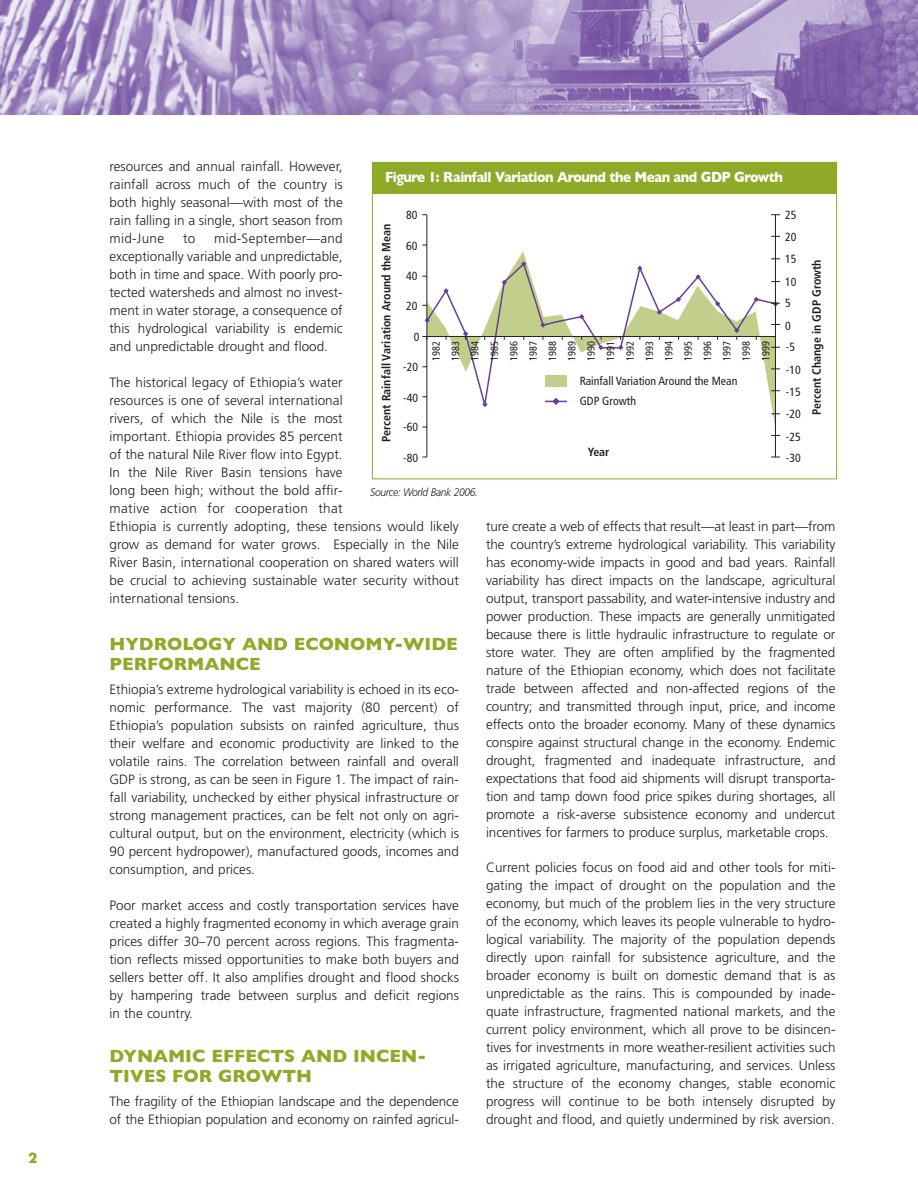
<style>
.page{position:relative;width:918px;height:1188px;background:#fff}
.page>*{position:absolute;margin:0;border:0;box-sizing:border-box;transform-origin:0 0}
.t1{font:700 18px/19.5px "Gill Sans";color:#8faa28}
.t2{font:700 15px "Gill Sans";letter-spacing:-.035em;color:#fff;scale:.89 1}
.t3{font:300 13.5px/18px "Frutiger";letter-spacing:.005em;color:#231f20;text-align:justify}
.t4{font:700 13.5px "Futura";color:#8faa28}
.t5{font:700 condensed 12px "Frutiger";color:#231f20}
.t6{font:condensed 11.85px "Frutiger";color:#231f20}
.t7{font:700 condensed 11.85px "Frutiger";color:#231f20}
.t8{font:italic 300 11.1px "Frutiger";letter-spacing:-.035em;color:#231f20;scale:.93 1}
.t9{font:condensed 10.5px/19.4px "Frutiger";color:#231f20;text-align:justify}
</style>
<div class="page">
<img style="left:0;top:0;width:918px;height:115px">
<svg style="left:425px;top:261px;width:352px;height:151px"></svg>
<hr style="left:427px;top:215px;width:1px;height:242px;background:#231f20">
<svg style="left:443px;top:288px;width:6px;height:5px"></svg>
<svg style="left:425px;top:318px;width:5px;height:5px"></svg>
<svg style="left:482px;top:402px;width:6px;height:5px"></svg>
<svg style="left:502px;top:280px;width:5px;height:5px"></svg>
<svg style="left:521px;top:261px;width:5px;height:5px"></svg>
<svg style="left:540px;top:322px;width:6px;height:6px"></svg>
<svg style="left:579px;top:314px;width:5px;height:5px"></svg>
<svg style="left:637px;top:266px;width:5px;height:5px"></svg>
<svg style="left:657px;top:310px;width:5px;height:5px"></svg>
<svg style="left:676px;top:297px;width:5px;height:5px"></svg>
<svg style="left:696px;top:274px;width:5px;height:6px"></svg>
<svg style="left:754px;top:297px;width:5px;height:5px"></svg>
<svg style="left:715px;top:301px;width:5px;height:5px"></svg>
<hr style="left:427px;top:336px;width:348px;height:1px;background:#231f20">
<hr style="left:775px;top:215px;width:1px;height:242px;background:#231f20">
<svg style="left:771px;top:301px;width:9px;height:6px"></svg>
<svg style="left:422px;top:336px;width:6px;height:4px"></svg>
<svg style="left:463px;top:331px;width:5px;height:9px"></svg>
<svg style="left:598px;top:337px;width:6px;height:13px"></svg>
<svg style="left:618px;top:337px;width:5px;height:13px"></svg>
<svg style="left:734px;top:328px;width:5px;height:12px"></svg>
<div style="left:545px;top:376px;width:22px;height:11px;background:#c2cf8b"></div>
<svg style="left:545px;top:397px;width:22px;height:9px"></svg>
<div style="left:372px;top:162px;width:465px;height:32px;background:#8faa28"></div>
<p class="t4" style="left:28px;top:1152px;width:11px">2</p>
<p class="t3" style="left:110px;top:159px;width:235px">resources and annual rainfall. However, rainfall across much of the country is both highly seasonal—with most of the rain falling in a single, short season from mid-June</p>
<p class="t2" style="left:385px;top:168px;width:449px">Figure 1: Rainfall Variation Around the Mean and GDP Growth</p>
<p class="t6" style="left:785px;top:210px;width:13px">25</p>
<p class="t6" style="left:406px;top:210px;width:13px">80</p>
<p class="t5" style="left:382px;top:442px;width:219px;rotate:-90deg">Percent Rainfall Variation Around the Mean</p>
<p class="t6" style="left:785px;top:233px;width:13px">20</p>
<p class="t3" style="left:110px;top:231px;width:235px;text-indent:105px">mid-September—and exceptionally variable and unpredictable, both in time and space. With poorly pro&shy;tected watersheds and almost no invest&shy;ment in water storage, a consequence of this hydrological variability is endemic and unpredictable drought and flood.</p>
<p class="t3" style="left:110px;top:375px;width:351px;text-align:left">The historical legacy of Ethiopia’s water<br>resources is one of several international<br>rivers, of which the Nile is the most<br>important. Ethiopia provides 85 percent<br>of the natural Nile River flow into Egypt.<br>In the Nile River Basin tensions have<br>long been high; without the bold affir-<br>mative action for cooperation that<br>Ethiopia is currently adopting, these tensions would likely grow as demand for water grows. Especially in the Nile River Basin, international cooperation on shared waters will be crucial to achieving sustainable water security without international tensions.</p>
<h1 class="t1" style="left:110px;top:634px;width:350px">HYDROLOGY AND ECONOMY-WIDE<br>PERFORMANCE</h1>
<p class="t3" style="left:110px;top:682px;width:351px">Ethiopia’s extreme hydrological variability is echoed in its eco&shy;nomic performance. The vast majority (80 percent) of Ethiopia’s population subsists on rainfed agriculture, thus their welfare and economic productivity are linked to the volatile rains. The correlation between rainfall and overall GDP is strong, as can be seen in Figure 1. The impact of rain&shy;fall variability, unchecked by either physical infrastructure or strong management practices, can be felt not only on agri&shy;cultural output, but on the environment, electricity (which is 90 percent hydropower), manufactured goods, incomes and consumption, and prices.</p>
<p class="t3" style="left:110px;top:898px;width:351px">Poor market access and costly transportation services have created a highly fragmented economy in which average grain prices differ 30–70 percent across regions. This fragmenta&shy;tion reflects missed opportunities to make both buyers and sellers better off. It also amplifies drought and flood shocks by hampering trade between surplus and deficit regions in the country.</p>
<h1 class="t1" style="left:110px;top:1046px;width:318px">DYNAMIC EFFECTS AND INCEN-<br>TIVES FOR GROWTH</h1>
<p class="t3" style="left:110px;top:1094px;width:351px">The fragility of the Ethiopian landscape and the dependence of the Ethiopian population and economy on rainfed agricul-</p>
<p class="t3" style="left:183px;top:231px;width:14px">to</p>
<p class="t6" style="left:406px;top:241px;width:13px">60</p>
<p class="t6" style="left:785px;top:254px;width:13px">15</p>
<p class="t5" style="left:812px;top:415px;width:157px;rotate:-90deg">Percent Change in GDP Growth</p>
<p class="t6" style="left:406px;top:271px;width:13px">40</p>
<p class="t6" style="left:785px;top:277px;width:13px">10</p>
<p class="t6" style="left:785px;top:298px;width:7px">5</p>
<p class="t6" style="left:406px;top:301px;width:13px">20</p>
<p class="t6" style="left:785px;top:321px;width:7px">0</p>
<p class="t6" style="left:414px;top:332px;width:7px">0</p>
<p class="t9" style="left:427px;top:361px;width:21px;rotate:-90deg">1982<br>1983<br>1984<br>1985<br>1986<br>1987<br>1988<br>1989<br>1990<br>1991<br>1992<br>1993<br>1994<br>1995<br>1996<br>1997<br>1998<br>1999</p>
<p class="t6" style="left:786px;top:343px;width:11px">-5</p>
<p class="t6" style="left:403px;top:362px;width:16px">-20</p>
<p class="t6" style="left:786px;top:365px;width:16px">-10</p>
<p class="t6" style="left:580px;top:376px;width:159px">Rainfall Variation Around the Mean</p>
<p class="t6" style="left:786px;top:387px;width:16px">-15</p>
<p class="t6" style="left:403px;top:393px;width:16px">-40</p>
<p class="t6" style="left:580px;top:396px;width:58px">GDP Growth</p>
<p class="t6" style="left:786px;top:409px;width:16px">-20</p>
<p class="t6" style="left:403px;top:422px;width:16px">-60</p>
<p class="t6" style="left:786px;top:432px;width:16px">-25</p>
<p class="t7" style="left:588px;top:447px;width:23px">Year</p>
<p class="t6" style="left:786px;top:453px;width:16px">-30</p>
<p class="t6" style="left:403px;top:453px;width:16px">-80</p>
<p class="t8" style="left:370px;top:487px;width:118px">Source: World Bank 2006.</p>
<p class="t3" style="left:486px;top:519px;width:351px">ture create a web of effects that result—at least in part—from the country’s extreme hydrological variability. This variability has economy-wide impacts in good and bad years. Rainfall variability has direct impacts on the landscape, agricultural output, transport passability, and water-intensive industry and power production. These impacts are generally unmitigated because there is little hydraulic infrastructure to regulate or store water. They are often amplified by the fragmented nature of the Ethiopian economy, which does not facilitate trade between affected and non-affected regions of the country; and transmitted through input, price, and income effects onto the broader economy. Many of these dynamics conspire against structural change in the economy. Endemic drought, fragmented and inadequate infrastructure, and expectations that food aid shipments will disrupt transporta&shy;tion and tamp down food price spikes during shortages, all promote a risk-averse subsistence economy and undercut incentives for farmers to produce surplus, marketable crops.</p>
<p class="t3" style="left:486px;top:859px;width:351px">Current policies focus on food aid and other tools for miti&shy;gating the impact of drought on the population and the economy, but much of the problem lies in the very structure of the economy, which leaves its people vulnerable to hydro&shy;logical variability. The majority of the population depends directly upon rainfall for subsistence agriculture, and the broader economy is built on domestic demand that is as unpredictable as the rains. This is compounded by inade&shy;quate infrastructure, fragmented national markets, and the current policy environment, which all prove to be disincen&shy;tives for investments in more weather-resilient activities such as irrigated agriculture, manufacturing, and services. Unless the structure of the economy changes, stable economic progress will continue to be both intensely disrupted by drought and flood, and quietly undermined by risk aversion.</p>
</div>
